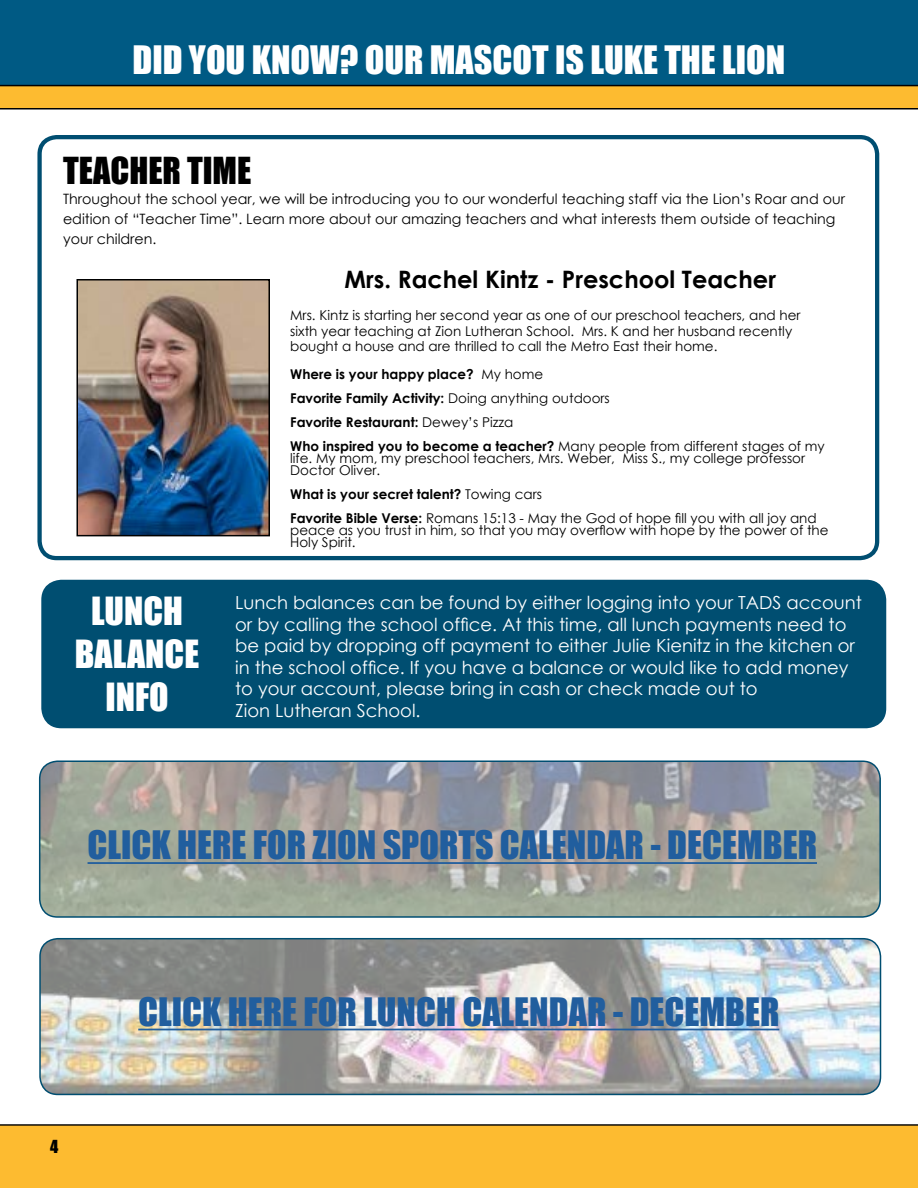
<style>
.page{position:relative;width:918px;height:1188px;background:#fff}
.page>*{position:absolute;margin:0;border:0;box-sizing:border-box;transform-origin:0 0}
.t1{font:36px "Impact";color:#215e9e}
.t2{font:36px "Impact";color:#fff}
.t3{font:35.7px/42.8px "Impact";color:#fff;text-align:center}
.t4{font:34.2px "Impact";color:#000}
.t5{font:700 24px "Century Gothic";color:#000}
.t6{font:18px/21.6px "Century Gothic";color:#fff}
.t7{font:16.5px/19.8px "Century Gothic";color:#fff;text-align:center}
.t8{font:16.5px "Impact";color:#000}
.t9{font:14.25px/20px "Century Gothic";color:#000}
.t10{font:13.5px/15.8px "Century Gothic";color:#000}
.t11{font:700 13.5px/24px "Century Gothic";color:#000}
.s1{font-weight:400}
.s2{font-weight:700}
</style>
<div class="page">
<div style="left:0;top:1124px;width:918px;height:64px;background:#fdbb30"></div>
<img style="left:40px;top:762px;width:840px;height:155px">
<div style="left:39px;top:760px;width:842px;height:158px;border:2px solid #004e71;border-radius:18px"></div>
<img style="left:40px;top:939px;width:841px;height:155px">
<div style="left:39px;top:938px;width:842px;height:157px;border:2px solid #004e71;border-radius:18px"></div>
<div style="left:37px;top:135px;width:842px;height:425px;border:4px solid #004e71;border-radius:17px"></div>
<img style="left:79px;top:282px;width:188px;height:251px">
<div style="left:76px;top:279px;width:194px;height:257px;border:2px solid #000"></div>
<svg style="left:0;top:86px;width:918px;height:24px;background:#e9ae30"></svg>
<div style="left:0;top:0;width:918px;height:86px;background:#005a84"></div>
<hr style="left:88px;top:862px;width:729px;height:2px;background:#215e9e">
<div style="left:44px;top:582px;width:840px;height:144px;background:#004e71;border-radius:18px"></div>
<div style="left:41px;top:580px;width:845px;height:148px;border:4px solid #004e71;border-radius:18px"></div>
<hr style="left:138px;top:1029px;width:641px;height:1px;background:#215e9e">
<p class="t7" style="left:108px;top:35px;width:702px">“And whatever you do, whether in word or deed, do it all in the name of the Lord Jesus, giving thanks to God the Father through him.”</p>
<h1 class="t2" style="left:132px;top:32px;width:655px">DID YOU KNOW? OUR MASCOT IS LUKE THE LION</h1>
<h3 class="t4" style="left:63px;top:144px;width:190px">TEACHER TIME</h3>
<p class="t9" style="left:63px;top:189px;width:783px">Throughout the school year, we will be introducing you to our wonderful teaching staff via the Lion’s Roar and our edition of “Teacher Time”. Learn more about our amazing teachers and what interests them outside of teaching your children.</p>
<h3 class="t5" style="left:345px;top:261px;width:433px">Mrs. Rachel Kintz - Preschool Teacher</h3>
<p class="t10" style="left:290px;top:307px;width:512px">Mrs. Kintz is starting her second year as one of our preschool teachers, and her sixth year teaching at Zion Lutheran School. Mrs. K and her husband recently bought a house and are thrilled to call the Metro East their home.</p>
<p class="t11" style="left:290px;top:362px;width:536px">Where is your happy place? <span class="s1">My home<br></span>Favorite Family Activity: <span class="s1">Doing anything outdoors<br></span>Favorite Restaurant: <span class="s1">Dewey’s Pizza<br></span>Who inspired you to become a teacher? <span class="s1">Many people from different stages of my</span></p>
<p class="t10" style="left:290px;top:452px;width:516px;line-height:12px">life. My mom, my preschool teachers, Mrs. Weber, Miss S., my college professor<br>Doctor Oliver.</p>
<p class="t10" style="left:290px;top:482px;width:528px;line-height:24px"><span class="s2">What is your secret talent?</span> Towing cars<br><span class="s2">Favorite Bible Verse:</span> Romans 15:13 - May the God of hope fill you with all joy and</p>
<p class="t10" style="left:290px;top:524px;width:540px;line-height:12px">peace as you trust in him, so that you may overflow with hope by the power of the<br>Holy Spirit.</p>
<h2 class="t3" style="left:75px;top:589px;width:126px">LUNCH<br>BALANCE<br>INFO</h2>
<p class="t6" style="left:235px;top:591px;width:628px">Lunch balances can be found by either logging into your TADS account or by calling the school office. At this time, all lunch payments need to be paid by dropping off payment to either Julie Kienitz in the kitchen or in the school office. If you have a balance or would like to add money to your account, please bring in cash or check made out to<br>Zion Lutheran School.</p>
<h1 class="t1" style="left:88px;top:817px;width:731px">CLICK HERE FOR ZION SPORTS CALENDAR - DECEMBER</h1>
<p class="t8" style="left:50px;top:1134px;width:10px">4</p>
<h1 class="t1" style="left:138px;top:984px;width:643px">CLICK HERE FOR LUNCH CALENDAR - DECEMBER</h1>
</div>
